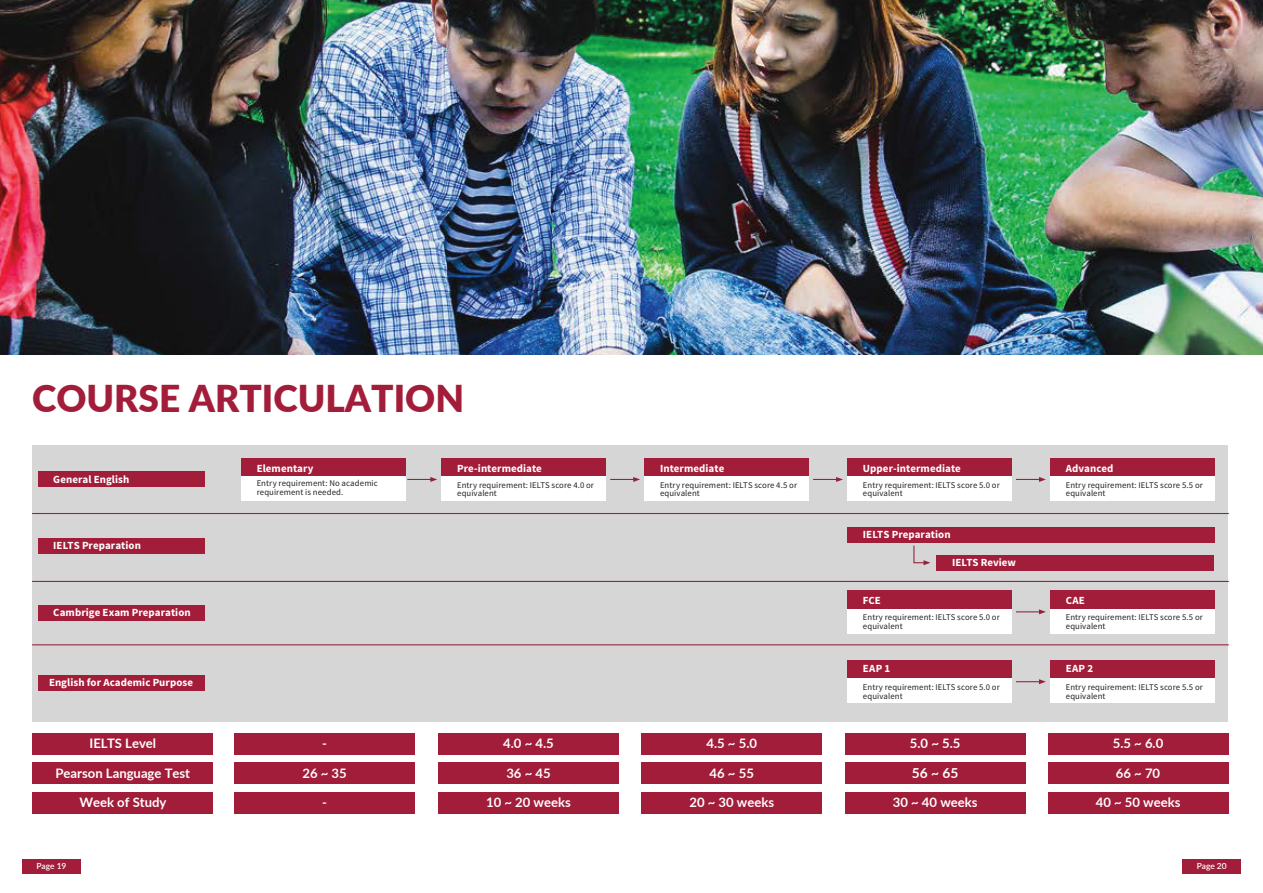
<style>
.page{position:relative;width:1263px;height:893px;background:#fff}
.page>*{position:absolute;margin:0;border:0;box-sizing:border-box;transform-origin:0 0}
.t1{font:900 37.05px "Lato";color:#a21d39}
.t2{font:700 13.8px "Lato";color:#fff}
.t3{font:700 13.05px "Lato";color:#fff}
.t4{font:700 10.95px "Source Sans Pro";letter-spacing:.005em;color:#fff}
.t5{font:8.7px/8.7px "Source Sans Pro";letter-spacing:.01em;color:#222}
.t6{font:600 8.4px "Lato";letter-spacing:-.005em;color:#fff}
</style>
<div class="page">
<img style="left:0;top:0;width:1263px;height:355px">
<div style="left:33px;top:446px;width:1195px;height:276px;background:#d6d6d6"></div>
<hr style="left:32px;top:513px;width:1197px;height:1px;background:#95233a">
<hr style="left:32px;top:581px;width:1197px;height:1px;background:#95233a">
<hr style="left:32px;top:644px;width:1197px;height:1px;background:#95233a">
<svg style="left:913px;top:545px;width:17px;height:20px"></svg>
<svg style="left:407px;top:477px;width:30px;height:5px"></svg>
<svg style="left:610px;top:477px;width:30px;height:5px"></svg>
<svg style="left:813px;top:477px;width:30px;height:5px"></svg>
<svg style="left:1016px;top:477px;width:30px;height:5px"></svg>
<div style="left:241px;top:458px;width:164px;height:19px;background:#a21d39"></div>
<div style="left:241px;top:477px;width:164px;height:24px;background:#fff"></div>
<div style="left:442px;top:458px;width:164px;height:19px;background:#a21d39"></div>
<div style="left:442px;top:477px;width:164px;height:24px;background:#fff"></div>
<div style="left:644px;top:458px;width:165px;height:19px;background:#a21d39"></div>
<div style="left:644px;top:477px;width:165px;height:24px;background:#fff"></div>
<div style="left:847px;top:458px;width:164px;height:19px;background:#a21d39"></div>
<div style="left:847px;top:477px;width:164px;height:24px;background:#fff"></div>
<div style="left:1050px;top:458px;width:164px;height:19px;background:#a21d39"></div>
<div style="left:1050px;top:477px;width:164px;height:24px;background:#fff"></div>
<svg style="left:1016px;top:609px;width:30px;height:5px"></svg>
<div style="left:847px;top:590px;width:164px;height:19px;background:#a21d39"></div>
<div style="left:847px;top:609px;width:164px;height:24px;background:#fff"></div>
<div style="left:1050px;top:590px;width:164px;height:19px;background:#a21d39"></div>
<div style="left:1050px;top:609px;width:164px;height:24px;background:#fff"></div>
<svg style="left:1016px;top:679px;width:30px;height:5px"></svg>
<div style="left:847px;top:660px;width:164px;height:19px;background:#a21d39"></div>
<div style="left:847px;top:679px;width:164px;height:24px;background:#fff"></div>
<div style="left:1050px;top:660px;width:164px;height:19px;background:#a21d39"></div>
<div style="left:1050px;top:679px;width:164px;height:24px;background:#fff"></div>
<div style="left:847px;top:527px;width:367px;height:16px;background:#a21d39"></div>
<div style="left:936px;top:555px;width:278px;height:15px;background:#a21d39"></div>
<div style="left:38px;top:472px;width:166px;height:15px;background:#a21d39"></div>
<div style="left:38px;top:538px;width:166px;height:15px;background:#a21d39"></div>
<div style="left:38px;top:605px;width:166px;height:16px;background:#a21d39"></div>
<div style="left:38px;top:675px;width:166px;height:15px;background:#a21d39"></div>
<div style="left:33px;top:733px;width:180px;height:21px;background:#a21d39"></div>
<div style="left:235px;top:733px;width:180px;height:21px;background:#a21d39"></div>
<div style="left:438px;top:733px;width:181px;height:21px;background:#a21d39"></div>
<div style="left:641px;top:733px;width:181px;height:21px;background:#a21d39"></div>
<div style="left:845px;top:733px;width:180px;height:21px;background:#a21d39"></div>
<div style="left:1048px;top:733px;width:180px;height:21px;background:#a21d39"></div>
<div style="left:33px;top:762px;width:180px;height:22px;background:#a21d39"></div>
<div style="left:235px;top:762px;width:180px;height:22px;background:#a21d39"></div>
<div style="left:438px;top:762px;width:181px;height:22px;background:#a21d39"></div>
<div style="left:641px;top:762px;width:181px;height:22px;background:#a21d39"></div>
<div style="left:845px;top:762px;width:180px;height:22px;background:#a21d39"></div>
<div style="left:1048px;top:762px;width:180px;height:22px;background:#a21d39"></div>
<div style="left:33px;top:792px;width:180px;height:22px;background:#a21d39"></div>
<div style="left:234px;top:792px;width:181px;height:22px;background:#a21d39"></div>
<div style="left:438px;top:792px;width:181px;height:22px;background:#a21d39"></div>
<div style="left:641px;top:792px;width:181px;height:22px;background:#a21d39"></div>
<div style="left:845px;top:792px;width:180px;height:22px;background:#a21d39"></div>
<div style="left:1048px;top:792px;width:180px;height:22px;background:#a21d39"></div>
<div style="left:1182px;top:859px;width:59px;height:15px;background:#a21d39"></div>
<div style="left:22px;top:859px;width:59px;height:15px;background:#a21d39"></div>
<h1 class="t1" style="left:32px;top:371px;width:433px">COURSE ARTICULATION</h1>
<p class="t4" style="left:53px;top:472px;width:78px">General English</p>
<p class="t4" style="left:53px;top:538px;width:89px">IELTS Preparation</p>
<p class="t4" style="left:53px;top:606px;width:139px">Cambrige Exam Preparation</p>
<p class="t4" style="left:49px;top:675px;width:145px">English for Academic Purpose</p>
<p class="t4" style="left:257px;top:461px;width:58px">Elementary</p>
<p class="t5" style="left:257px;top:479px;width:123px">Entry requirement: No academic requirement is needed.</p>
<p class="t4" style="left:457px;top:461px;width:86px">Pre-intermediate</p>
<p class="t5" style="left:457px;top:481px;width:138px">Entry requirement: IELTS score 4.0 or equivalent</p>
<p class="t4" style="left:660px;top:461px;width:66px">Intermediate</p>
<p class="t5" style="left:660px;top:481px;width:139px">Entry requirement: IELTS score 4.5 or equivalent</p>
<p class="t4" style="left:863px;top:461px;width:99px">Upper-intermediate</p>
<p class="t5" style="left:863px;top:481px;width:138px">Entry requirement: IELTS score 5.0 or equivalent</p>
<p class="t4" style="left:863px;top:528px;width:89px">IELTS Preparation</p>
<p class="t4" style="left:952px;top:555px;width:66px">IELTS Review</p>
<p class="t4" style="left:863px;top:593px;width:19px">FCE</p>
<p class="t5" style="left:863px;top:613px;width:138px">Entry requirement: IELTS score 5.0 or equivalent</p>
<p class="t4" style="left:863px;top:661px;width:29px">EAP 1</p>
<p class="t5" style="left:863px;top:683px;width:138px">Entry requirement: IELTS score 5.0 or equivalent</p>
<p class="t4" style="left:1066px;top:461px;width:49px">Advanced</p>
<p class="t5" style="left:1066px;top:481px;width:139px">Entry requirement: IELTS score 5.5 or equivalent</p>
<p class="t4" style="left:1066px;top:593px;width:21px">CAE</p>
<p class="t5" style="left:1066px;top:613px;width:139px">Entry requirement: IELTS score 5.5 or equivalent</p>
<p class="t4" style="left:1066px;top:661px;width:29px">EAP 2</p>
<p class="t5" style="left:1066px;top:683px;width:139px">Entry requirement: IELTS score 5.5 or equivalent</p>
<h3 class="t3" style="left:89px;top:734px;width:68px">IELTS Level</h3>
<h3 class="t3" style="left:322px;top:734px;width:6px">-</h3>
<h3 class="t3" style="left:503px;top:734px;width:52px">4.0 ~ 4.5</h3>
<h3 class="t3" style="left:706px;top:734px;width:52px">4.5 ~ 5.0</h3>
<h3 class="t3" style="left:910px;top:734px;width:52px">5.0 ~ 5.5</h3>
<h3 class="t3" style="left:1113px;top:734px;width:52px">5.5 ~ 6.0</h3>
<h3 class="t3" style="left:55px;top:763px;width:136px">Pearson Language Test</h3>
<h3 class="t3" style="left:302px;top:763px;width:46px">26 ~ 35</h3>
<h3 class="t3" style="left:506px;top:763px;width:46px">36 ~ 45</h3>
<h3 class="t3" style="left:710px;top:763px;width:46px">46 ~ 55</h3>
<h2 class="t2" style="left:912px;top:763px;width:48px">56 ~ 65</h2>
<h3 class="t3" style="left:1116px;top:763px;width:46px">66 ~ 70</h3>
<h3 class="t3" style="left:79px;top:793px;width:88px">Week of Study</h3>
<h3 class="t3" style="left:322px;top:793px;width:6px">-</h3>
<h3 class="t3" style="left:486px;top:793px;width:86px">10 ~ 20 weeks</h3>
<h3 class="t3" style="left:689px;top:793px;width:86px">20 ~ 30 weeks</h3>
<h3 class="t3" style="left:893px;top:793px;width:86px">30 ~ 40 weeks</h3>
<h3 class="t3" style="left:1096px;top:793px;width:86px">40 ~ 50 weeks</h3>
<p class="t6" style="left:37px;top:860px;width:31px">Page 19</p>
<p class="t6" style="left:1197px;top:860px;width:31px">Page 20</p>
</div>
